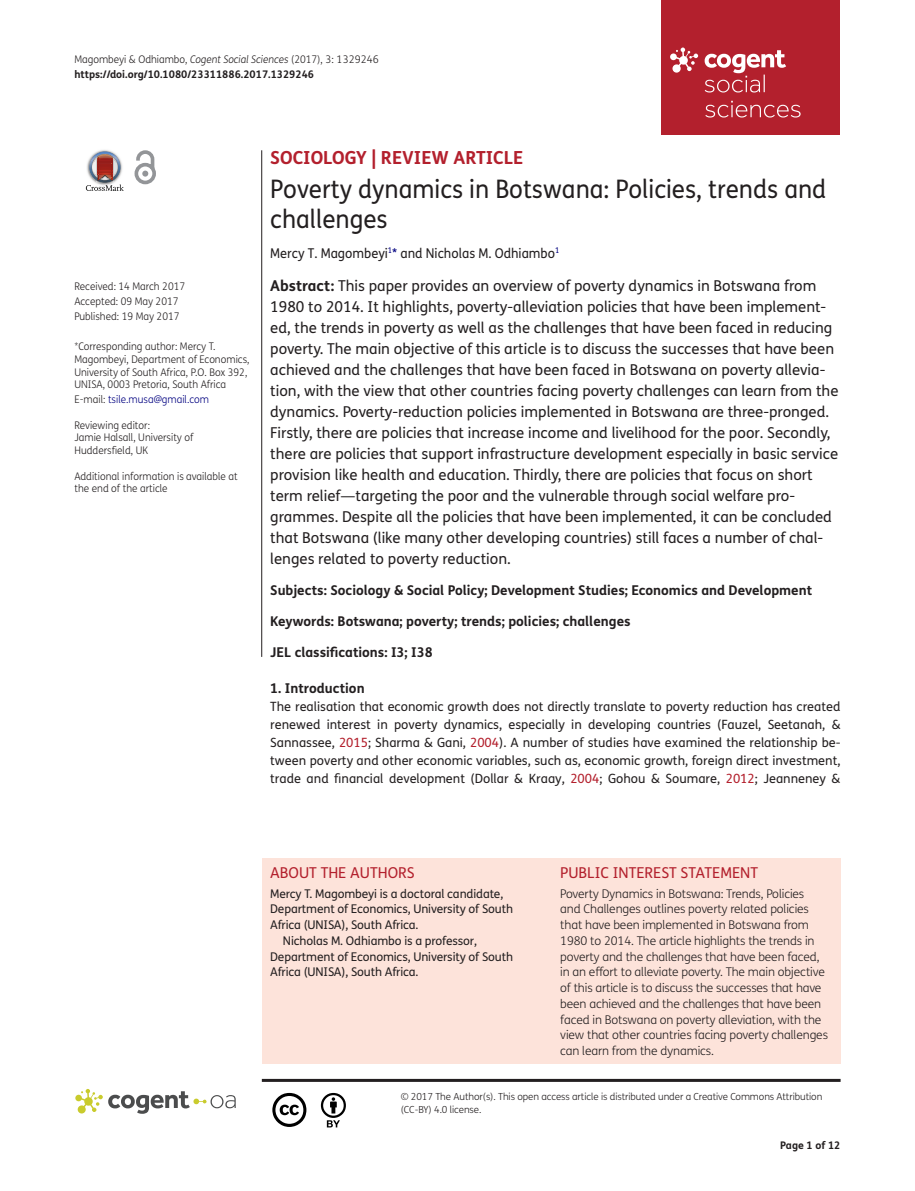
<style>
.page{position:relative;width:915px;height:1191px;background:#fff}
.page>*{position:absolute;margin:0;border:0;box-sizing:border-box;transform-origin:0 0}
.t1{font:25.5px/30px "FS Me Pro";color:#231f20;scale:.95 1}
.t2{font:700 18px "FS Me Pro";color:#b3202d}
.t3{font:15px/21px "FS Me Pro";color:#231f20}
.t4{font:15px "FS Me Pro";color:#b3202d}
.t5{font:700 13.5px "FS Me Pro";color:#231f20}
.t6{font:13.5px "FS Me Pro";color:#231f20;scale:.95 1}
.t7{font:12.75px/18px "FS Me Pro";color:#231f20;text-align:justify}
.t8{font:300 12px/15.8px "FS Me Pro";letter-spacing:-.01em;color:#231f20}
.t9{font:12px "FS Me Pro";letter-spacing:-.01em;color:#231f20}
.t10{font:300 10.5px/12.8px "FS Me Pro";color:#231f20;scale:.95 1}
.t11{font:700 10.5px/15px "FS Me Pro";color:#231f20}
.t12{font:300 10.5px "FS Me Pro";color:#000080;scale:.95 1}
.t13{font:300 9.75px/12.8px "FS Me Pro";letter-spacing:-.01em;color:#231f20}
.s1{font-weight:300}
.s2{font-weight:300;font-style:italic}
.s3{color:#231f20}
.s4{color:#000080}
.s5{font-weight:700}
.s6{color:#b3202d}
</style>
<div class="page">
<div style="left:661px;top:0;width:179px;height:134px;background:#b3202d"></div>
<svg style="left:670px;top:48px;width:28px;height:25px"></svg>
<svg style="left:705px;top:101px;width:95px;height:16px"></svg>
<svg style="left:704px;top:50px;width:81px;height:42px"></svg>
<div style="left:261px;top:858px;width:579px;height:205px;background:#fde3da"></div>
<svg style="left:86px;top:151px;width:38px;height:40px"></svg>
<svg style="left:134px;top:150px;width:22px;height:34px"></svg>
<hr style="left:261px;top:150px;width:1px;height:507px;background:#231f20">
<hr style="left:262px;top:1078px;width:578px;height:3px;background:#231f20">
<svg style="left:75px;top:1089px;width:161px;height:24px"></svg>
<svg style="left:272px;top:1093px;width:34px;height:34px"></svg>
<svg style="left:321px;top:1093px;width:25px;height:34px"></svg>
<p class="t11" style="left:74px;top:51px;width:306px"><span class="s1">Magombeyi &amp; Odhiambo,</span> <span class="s2">Cogent Social Sciences</span> <span class="s1">(2017), 3: 1329246 </span>https://doi.org/10.1080/23311886.2017.1329246</p>
<p class="t10" style="left:74px;top:279px;width:118px;line-height:14.9px">Received: 14 March 2017<br>Accepted: 09 May 2017<br>Published: 19 May 2017</p>
<p class="t10" style="left:74px;top:340px;width:186px">*Corresponding author: Mercy T.<br>Magombeyi, Department of Economics, University of South Africa, P.O. Box 392, UNISA, 0003 Pretoria, South Africa</p>
<p class="t12" style="left:74px;top:392px;width:143px"><span class="s3">E-mail:</span> tsile.musa@gmail.com</p>
<p class="t10" style="left:74px;top:418px;width:127px">Reviewing editor:<br>Jamie Halsall, University of<br>Huddersfield, UK</p>
<p class="t10" style="left:74px;top:469px;width:173px">Additional information is available at the end of the article</p>
<p class="t2" style="left:270px;top:143px;width:254px">SOCIOLOGY | REVIEW ARTICLE</p>
<h1 class="t1" style="left:270px;top:174px;width:586px">Poverty dynamics in Botswana: Policies, trends and challenges</h1>
<p class="t6" style="left:270px;top:243px;width:306px">Mercy T. Magombeyi<sup>1</sup><span class="s4">*</span> and Nicholas M. Odhiambo<sup>1</sup></p>
<p class="t3" style="left:270px;top:275px;width:569px"><span class="s5">Abstract:</span> This paper provides an overview of poverty dynamics in Botswana from 1980 to 2014. It highlights, poverty-alleviation policies that have been implement&shy;ed, the trends in poverty as well as the challenges that have been faced in reducing poverty. The main objective of this article is to discuss the successes that have been achieved and the challenges that have been faced in Botswana on poverty allevia&shy;tion, with the view that other countries facing poverty challenges can learn from the dynamics. Poverty-reduction policies implemented in Botswana are three-pronged.<br>Firstly, there are policies that increase income and livelihood for the poor. Secondly, there are policies that support infrastructure development especially in basic service provision like health and education. Thirdly, there are policies that focus on short term relief—targeting the poor and the vulnerable through social welfare pro&shy;grammes. Despite all the policies that have been implemented, it can be concluded that Botswana (like many other developing countries) still faces a number of chal&shy;lenges related to poverty reduction.</p>
<p class="t5" style="left:270px;top:580px;width:543px">Subjects: Sociology &amp; Social Policy; Development Studies; Economics and Development</p>
<p class="t5" style="left:270px;top:611px;width:362px">Keywords: Botswana; poverty; trends; policies; challenges</p>
<p class="t5" style="left:270px;top:641px;width:164px">JEL classifications: I3; I38</p>
<p class="t5" style="left:270px;top:677px;width:96px">1. Introduction</p>
<p class="t7" style="left:270px;top:697px;width:571px">The realisation that economic growth does not directly translate to poverty reduction has created renewed interest in poverty dynamics, especially in developing countries (Fauzel, Seetanah, &amp; Sannassee, <span class="s6">2015</span>; Sharma &amp; Gani, <span class="s6">2004</span>). A number of studies have examined the relationship be&shy;tween poverty and other economic variables, such as, economic growth, foreign direct investment, trade and financial development (Dollar &amp; Kraay, <span class="s6">2004</span>; Gohou &amp; Soumare, <span class="s6">2012</span>; Jeanneney &amp;</p>
<p class="t4" style="left:270px;top:862px;width:146px">ABOUT THE AUTHORS</p>
<p class="t9" style="left:270px;top:885px;width:234px">Mercy T. Magombeyi is a doctoral candidate,</p>
<p class="t9" style="left:270px;top:901px;width:244px">Department of Economics, University of South</p>
<p class="t9" style="left:270px;top:916px;width:150px">Africa (UNISA), South Africa.</p>
<p class="t9" style="left:283px;top:932px;width:195px">Nicholas M. Odhiambo is a professor,</p>
<p class="t9" style="left:270px;top:948px;width:244px">Department of Economics, University of South</p>
<p class="t9" style="left:270px;top:964px;width:150px">Africa (UNISA), South Africa.</p>
<p class="t4" style="left:560px;top:862px;width:199px">PUBLIC INTEREST STATEMENT</p>
<p class="t8" style="left:560px;top:885px;width:269px">Poverty Dynamics in Botswana: Trends, Policies<br>and Challenges outlines poverty related policies that have been implemented in Botswana from 1980 to 2014. The article highlights the trends in poverty and the challenges that have been faced, in an effort to alleviate poverty. The main objective of this article is to discuss the successes that have been achieved and the challenges that have been faced in Botswana on poverty alleviation, with the view that other countries facing poverty challenges can learn from the dynamics.</p>
<p class="t13" style="left:400px;top:1090px;width:423px">© 2017 The Author(s). This open access article is distributed under a Creative Commons Attribution (CC-BY) 4.0 license.</p>
<p class="t11" style="left:780px;top:1137px;width:62px">Page 1 of 12</p>
</div>
